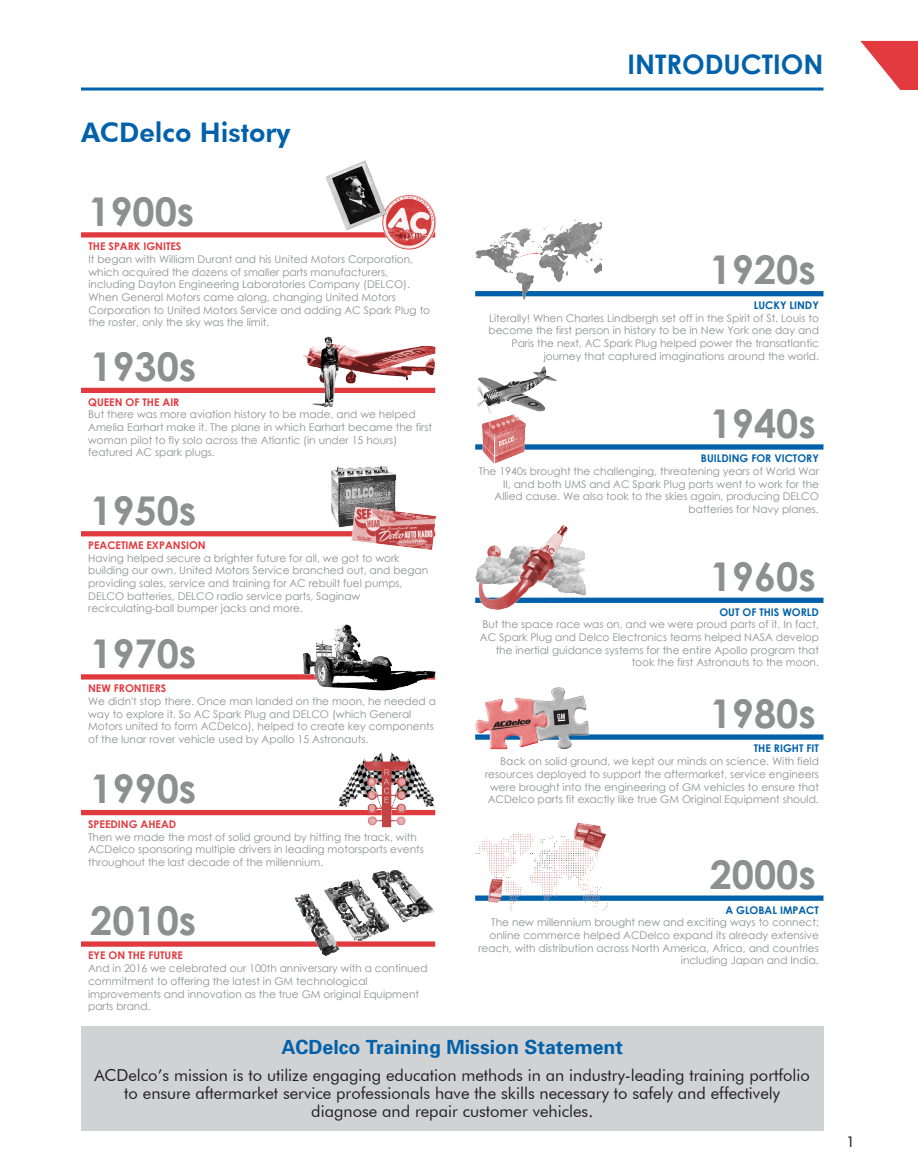
<style>
.page{position:relative;width:918px;height:1175px;background:#fff}
.page>*{position:absolute;margin:0;border:0;box-sizing:border-box;transform-origin:0 0}
.t1{font:700 39.6px "Century Gothic";color:#8e9090}
.Header_01_Blue{font:800 27px "Futura BT";color:#0161ab}
.Master_page_section_title{font:700 27px "Century Gothic";color:#0161ab}
.Body_bold{font:700 19.5px "Univers";color:#0161ab}
.Body_text{font:16.5px/18px "Futura BT";color:#231f20;text-align:center}
.t2{font:15px "Futura BT";color:#231f20}
.t3{font:10.5px/12.6px "Century Gothic";color:#8e9090}
.s1{font-weight:700;color:#e13a3e}
.s2{font-weight:700;color:#0060a9}
</style>
<div class="page">
<svg style="left:860px;top:41px;width:58px;height:49px"></svg>
<hr style="left:81px;top:87px;width:743px;height:3px;background:#0161ab">
<div style="left:81px;top:1026px;width:743px;height:104px;background:#d1d2d4"></div>
<div style="left:81px;top:232px;width:354px;height:5px;background:#e13a3e"></div>
<div style="left:81px;top:388px;width:354px;height:5px;background:#e13a3e"></div>
<div style="left:81px;top:531px;width:354px;height:5px;background:#e13a3e"></div>
<div style="left:81px;top:674px;width:354px;height:5px;background:#e13a3e"></div>
<div style="left:81px;top:810px;width:354px;height:5px;background:#e13a3e"></div>
<div style="left:81px;top:941px;width:354px;height:5px;background:#e13a3e"></div>
<div style="left:475px;top:444px;width:349px;height:5px;background:#0060a9"></div>
<div style="left:475px;top:291px;width:349px;height:5px;background:#0060a9"></div>
<div style="left:475px;top:597px;width:349px;height:6px;background:#0060a9"></div>
<div style="left:475px;top:734px;width:349px;height:5px;background:#0060a9"></div>
<div style="left:475px;top:895px;width:349px;height:5px;background:#0060a9"></div>
<img style="left:476px;top:366px;width:80px;height:98px">
<img style="left:475px;top:525px;width:111px;height:85px">
<img style="left:475px;top:687px;width:113px;height:63px">
<img style="left:302px;top:336px;width:134px;height:71px">
<img style="left:330px;top:465px;width:106px;height:85px">
<img style="left:301px;top:624px;width:135px;height:67px">
<img style="left:337px;top:752px;width:99px;height:76px">
<img style="left:293px;top:870px;width:143px;height:86px">
<img style="left:325px;top:161px;width:112px;height:88px">
<img style="left:475px;top:219px;width:128px;height:82px">
<img style="left:475px;top:822px;width:133px;height:90px">
<p class="Header_01_Blue" style="left:81px;top:116px;width:211px">ACDelco History</p>
<p class="t1" style="left:88px;top:181px;width:108px">1900s</p>
<p class="t3" style="left:89px;top:240px;width:343px"><span class="s1">THE SPARK IGNITES<br></span>It began with William Durant and his United Motors Corporation, which acquired the dozens of smaller parts manufacturers, including Dayton Engineering Laboratories Company (DELCO).<br>When General Motors came along, changing United Motors Corporation to United Motors Service and adding AC Spark Plug to the roster, only the sky was the limit.</p>
<p class="t1" style="left:90px;top:337px;width:108px">1930s</p>
<p class="t3" style="left:88px;top:395px;width:345px"><span class="s1">QUEEN OF THE AIR<br></span>But there was more aviation history to be made, and we helped Amelia Earhart make it. The plane in which Earhart became the first woman pilot to fly solo across the Atlantic (in under 15 hours) featured AC spark plugs.</p>
<p class="t1" style="left:90px;top:480px;width:108px">1950s</p>
<p class="t3" style="left:88px;top:538px;width:342px"><span class="s1">PEACETIME EXPANSION<br></span>Having helped secure a brighter future for all, we got to work building our own. United Motors Service branched out, and began providing sales, service and training for AC rebuilt fuel pumps, DELCO batteries, DELCO radio service parts, Saginaw recirculating-ball bumper jacks and more.</p>
<p class="t1" style="left:90px;top:623px;width:108px">1970s</p>
<p class="t3" style="left:88px;top:682px;width:349px"><span class="s1">NEW FRONTIERS<br></span>We didn't stop there. Once man landed on the moon, he needed a way to explore it. So AC Spark Plug and DELCO (which General Motors united to form ACDelco), helped to create key components of the lunar rover vehicle used by Apollo 15 Astronauts.</p>
<p class="t1" style="left:90px;top:759px;width:108px">1990s</p>
<p class="t3" style="left:88px;top:817px;width:337px"><span class="s1">SPEEDING AHEAD<br></span>Then we made the most of solid ground by hitting the track, with ACDelco sponsoring multiple drivers in leading motorsports events throughout the last decade of the millennium.</p>
<p class="t1" style="left:90px;top:890px;width:108px">2010s</p>
<p class="t3" style="left:88px;top:949px;width:341px"><span class="s1">EYE ON THE FUTURE<br></span>And in 2016 we celebrated our 100th anniversary with a continued commitment to offering the latest in GM technological improvements and innovation as the true GM original Equipment parts brand.</p>
<p class="Master_page_section_title" style="left:628px;top:44px;width:198px">INTRODUCTION</p>
<p class="t1" style="left:710px;top:240px;width:108px">1920s</p>
<p class="t3" style="left:489px;top:299px;width:332px;text-align:right"><span class="s2">LUCKY LINDY<br></span>Literally! When Charles Lindbergh set off in the Spirit of St. Louis to become the first person in history to be in New York one day and Paris the next, AC Spark Plug helped power the transatlantic journey that captured imaginations around the world.</p>
<p class="t1" style="left:710px;top:393px;width:108px">1940s</p>
<p class="t3" style="left:479px;top:452px;width:342px;text-align:right"><span class="s2">BUILDING FOR VICTORY<br></span>The 1940s brought the challenging, threatening years of World War II, and both UMS and AC Spark Plug parts went to work for the Allied cause. We also took to the skies again, producing DELCO batteries for Navy planes.</p>
<p class="t1" style="left:710px;top:546px;width:108px">1960s</p>
<p class="t3" style="left:480px;top:605px;width:340px;text-align:right"><span class="s2">OUT OF THIS WORLD<br></span>But the space race was on, and we were proud parts of it. In fact, AC Spark Plug and Delco Electronics teams helped NASA develop the inertial guidance systems for the entire Apollo program that took the first Astronauts to the moon.</p>
<p class="t1" style="left:710px;top:683px;width:108px">1980s</p>
<p class="t3" style="left:485px;top:742px;width:335px;text-align:right"><span class="s2">THE RIGHT FIT<br></span>Back on solid ground, we kept our minds on science. With field resources deployed to support the aftermarket, service engineers were brought into the engineering of GM vehicles to ensure that ACDelco parts fit exactly like true GM Original Equipment should.</p>
<p class="t1" style="left:710px;top:844px;width:108px">2000s</p>
<p class="t3" style="left:478px;top:903px;width:342px;text-align:right"><span class="s2">A GLOBAL IMPACT<br></span>The new millennium brought new and exciting ways to connect; online commerce helped ACDelco expand its already extensive reach, with distribution across North America, Africa, and countries including Japan and India.</p>
<p class="Body_bold" style="left:281px;top:1035px;width:343px">ACDelco Training Mission Statement</p>
<p class="Body_text" style="left:94px;top:1066px;width:717px">ACDelco’s mission is to utilize engaging education methods in an industry-leading training portfolio to ensure aftermarket service professionals have the skills necessary to safely and effectively diagnose and repair customer vehicles.</p>
<h3 class="t2" style="left:846px;top:1132px;width:10px">1</h3>
</div>
